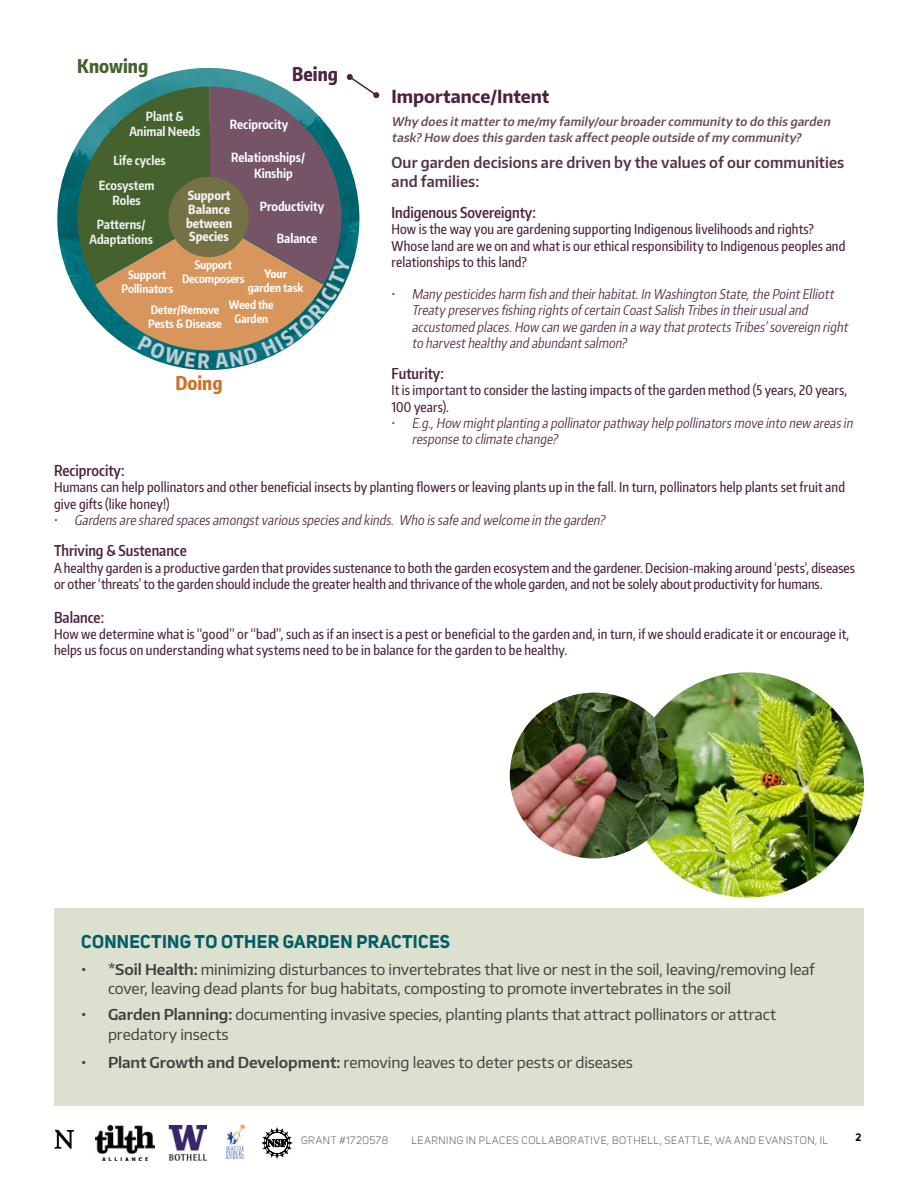
<style>
.page{position:relative;width:918px;height:1188px;background:#fff}
.page>*{position:absolute;margin:0;border:0;box-sizing:border-box;transform-origin:0 0}
.t1{font:800 18.9px "Encode Sans Compressed";color:#45622e}
.t2{font:800 18.9px "Encode Sans Compressed";color:#4d233e}
.t3{font:800 18.9px "Encode Sans Compressed";color:#cb7429}
.connections_section{font:700 18px "Uni Sans";letter-spacing:.02em;color:#005d65}
.Heading_1{font:700 18px "Encode Sans Narrow";color:#4c233e}
.t4{font:15px/19.5px "Encode Sans Normal";letter-spacing:-.005em;color:#414042}
.KBD_headers{font:600 15px "Encode Sans Compressed";color:#4c233e}
.Subtitle{font:600 15px/18.8px "Encode Sans Narrow";letter-spacing:.005em;color:#583249}
.KBD_headers-2{font:500 13.5px/16.2px "Encode Sans Compressed";letter-spacing:.01em;color:#4c233e}
.t5{font:italic 13.5px/16.2px "Encode Sans Compressed";color:#583249}
.t6{font:700 12.6px/15.1px "Encode Sans Compressed";color:#f1f1f2}
.t7{font:700 12.6px/16.2px "Encode Sans Compressed";color:#fff}
.t8{font:800 12.6px/13.6px "Encode Sans Compressed";color:#f1f1f2}
.t9{font:italic 600 12px/16.5px "Encode Sans Narrow";color:#6b4b5c}
.t10{font:700 11.55px/13.8px "Encode Sans Compressed";color:#fff;text-align:center}
.t11{font:10.5px "Uni Sans";letter-spacing:.055em;color:#636466}
.t12{font:700 10.5px "Uni Sans";color:#000}
.s1{font-weight:800}
.s2{font-style:normal}
.s3{font-weight:600}
</style>
<div class="page">
<img style="left:660px;top:672px;width:204px;height:226px">
<div style="left:54px;top:908px;width:810px;height:197px;background:#dce1cf"></div>
<img style="left:57px;top:68px;width:302px;height:302px;border-radius:151px">
<img style="left:510px;top:693px;width:169px;height:166px">
<img style="left:226px;top:1125px;width:19px;height:34px">
<img style="left:169px;top:1126px;width:37px;height:34px">
<img style="left:95px;top:1126px;width:60px;height:34px">
<svg style="left:54px;top:1130px;width:20px;height:19px"></svg>
<svg style="left:262px;top:1128px;width:30px;height:30px"></svg>
<svg style="left:77px;top:74px;width:302px;height:294px"></svg>
<p class="t1" style="left:77px;top:54px;width:72px">Knowing</p>
<p class="t2" style="left:292px;top:62px;width:47px">Being</p>
<p class="t6" style="left:129px;top:108px;width:73px;text-align:center">Plant &amp;<br>Animal Needs</p>
<p class="t6" style="left:99px;top:147px;width:68px;line-height:25.3px;text-indent:15px">Life cycles<br>Ecosystem</p>
<p class="t6" style="left:97px;top:188px;width:50px;line-height:23.4px;text-indent:16px">Roles<br>Patterns/</p>
<p class="t6" style="left:89px;top:231px;width:65px">Adaptations</p>
<p class="t7" style="left:230px;top:116px;width:60px">Reciprocity</p>
<p class="t7" style="left:254px;top:149px;width:53px;text-indent:-23px">Relationships/<br>Kinship</p>
<p class="t7" style="left:260px;top:197px;width:66px">Productivity</p>
<p class="t7" style="left:277px;top:230px;width:42px">Balance</p>
<p class="t8" style="left:186px;top:188px;width:48px">Support<br>Balance between<br>Species</p>
<p class="t10" style="left:182px;top:258px;width:64px">Support<br>Decomposers</p>
<p class="t10" style="left:248px;top:266px;width:57px"><span class="s1">Your </span>garden task</p>
<p class="t10" style="left:122px;top:268px;width:53px">Support<br>Pollinators</p>
<p class="t10" style="left:148px;top:302px;width:75px;text-align:left">Deter/Remove<br>Pests &amp; Disease</p>
<p class="t10" style="left:229px;top:298px;width:47px">Weed the<br>Garden</p>
<p class="t3" style="left:175px;top:370px;width:49px">Doing</p>
<p class="Heading_1" style="left:392px;top:84px;width:159px">Importance/Intent</p>
<p class="t9" style="left:392px;top:113px;width:443px">Why does itmatterto me/my family/ourbroadercommunity to do this garden task? How does this garden task affectpeople outside ofmy community?</p>
<p class="Subtitle" style="left:392px;top:152px;width:454px">Our garden decisions are driven by the values of our communities and families:</p>
<p class="KBD_headers" style="left:392px;top:203px;width:146px">Indigenous Sovereignty:</p>
<p class="KBD_headers-2" style="left:392px;top:221px;width:455px">How is the way you are gardening supporting Indigenous livelihoods and rights?<br>Whose land are we on and what is our ethical responsibility to Indigenous peoples and relationships to this land?</p>
<p class="t5" style="left:412px;top:286px;width:440px;text-indent:-20px"><span class="s2">•</span> Many pesticidesharm fish and theirhabitat.In Washington State,the PointElliott Treaty preservesfishing rightsofcertain CoastSalish Tribesin theirusualand accustomed places.How can we garden in a way thatprotectsTribes’sovereign right to harvesthealthy and abundantsalmon?</p>
<p class="KBD_headers" style="left:392px;top:364px;width:54px">Futurity:</p>
<p class="KBD_headers-2" style="left:392px;top:382px;width:457px">It is important to consider the lasting impacts of the garden method (5 years, 20 years,<br>100 years).</p>
<p class="t5" style="left:412px;top:414px;width:445px;text-indent:-20px"><span class="s2">•</span> E.g.,How mightplanting a pollinatorpathway help pollinatorsmove into new areasin response to climate change?</p>
<p class="KBD_headers" style="left:54px;top:461px;width:72px">Reciprocity:</p>
<p class="KBD_headers-2" style="left:54px;top:479px;width:793px">Humans can help pollinators and other beneficial insects by planting flowers or leaving plants up in the fall. In turn, pollinators help plants set fruit and give gifts (like honey!)</p>
<p class="t5" style="left:54px;top:511px;width:555px"><span class="s2">•</span> Gardensare shared spacesamongstvariousspeciesand kinds. Who issafe and welcome in the garden?</p>
<p class="KBD_headers" style="left:54px;top:541px;width:134px">Thriving &amp; Sustenance</p>
<p class="KBD_headers-2" style="left:54px;top:559px;width:803px">A healthy garden is a productive garden that provides sustenance to both the garden ecosystem and the gardener. Decision-making around ‘pests’, diseases or other ‘threats’ to the garden should include the greater health and thrivance of the whole garden, and not be solely about productivity for humans.</p>
<p class="KBD_headers" style="left:54px;top:608px;width:52px">Balance:</p>
<p class="KBD_headers-2" style="left:54px;top:626px;width:797px">How we determine what is “good” or “bad”, such as if an insect is a pest or beneficial to the garden and, in turn, if we should eradicate it or encourage it, helps us focus on understanding what systems need to be in balance for the garden to be healthy.</p>
<p class="connections_section" style="left:81px;top:931px;width:370px">CONNECTING TO OTHER GARDEN PRACTICES</p>
<p class="t4" style="left:108px;top:959px;width:709px;text-indent:-27px"><span class="s3">• *Soil Health:</span> minimizing disturbances to invertebrates that live or nest in the soil, leaving/removing leaf cover, leaving dead plants for bug habitats, composting to promote invertebrates in the soil</p>
<p class="t4" style="left:108px;top:1005px;width:670px;text-indent:-27px"><span class="s3">• Garden Planning:</span> documenting invasive species, planting plants that attract pollinators or attract predatory insects</p>
<p class="t4" style="left:81px;top:1052px;width:554px"><span class="s3">• Plant Growth and Development:</span> removing leaves to deter pests or diseases</p>
<p class="t11" style="left:301px;top:1135px;width:89px">GRANT #1720578</p>
<p class="t11" style="left:412px;top:1135px;width:418px">LEARNING IN PLACES COLLABORATIVE, BOTHELL, SEATTLE, WA AND EVANSTON, IL</p>
<p class="t12" style="left:856px;top:1131px;width:7px">2</p>
</div>
